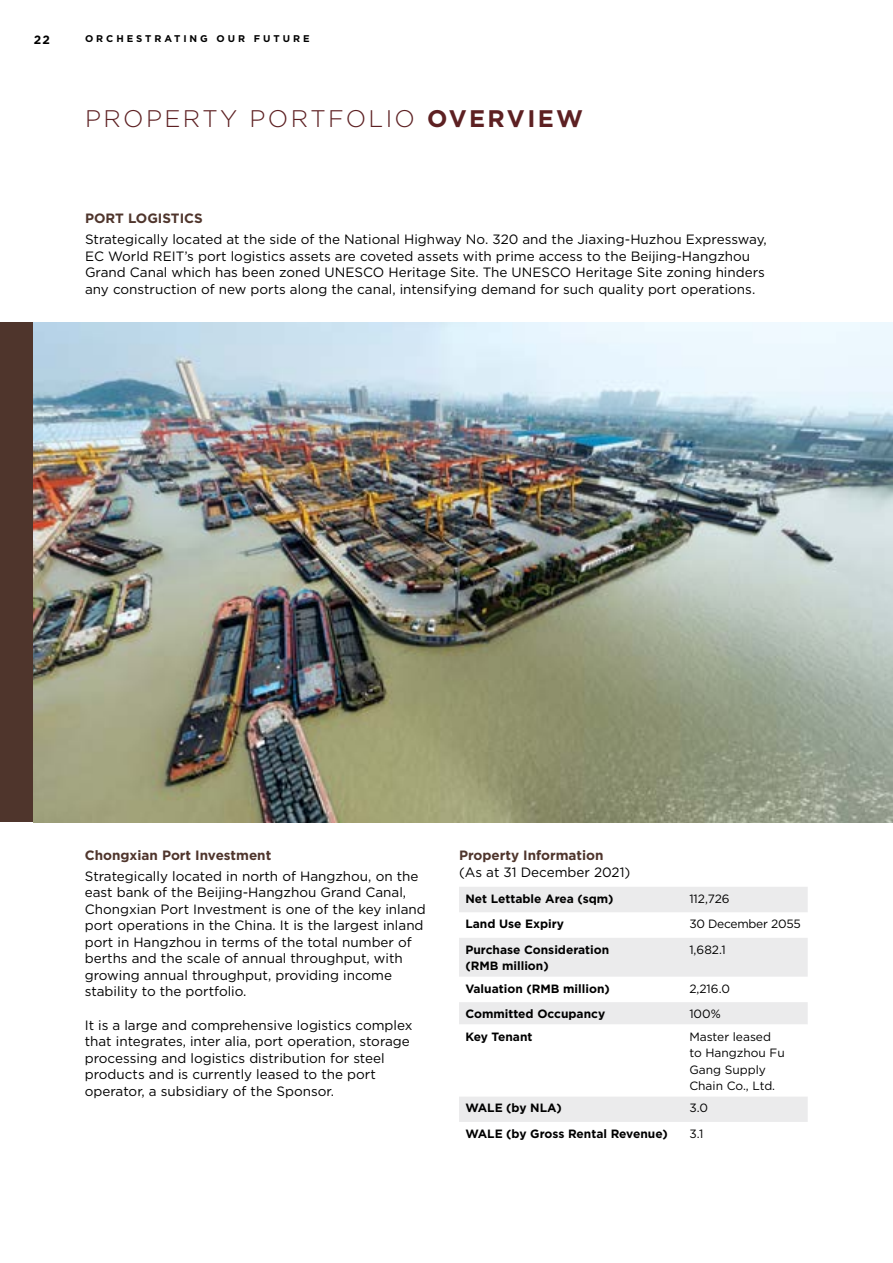
<style>
.page{position:relative;width:893px;height:1263px;background:#fff}
.page>*{position:absolute;margin:0;border:0;box-sizing:border-box;transform-origin:0 0}
.t1{font:300 24px "Gotham";letter-spacing:.1em;color:#5d2022}
.t2{font:13.5px/16.5px "Gotham";color:#000}
.t3{font:700 13.5px "Gotham";color:#4f352c}
.t4{font:700 12px/16.5px "Gotham";color:#000}
.t5{font:12px/16.5px "Gotham";color:#000}
.t6{font:12px "Gotham";letter-spacing:-.02em;color:#000}
.t7{font:700 9.75px "Gotham";letter-spacing:.3em;color:#000}
.s1{font-weight:700}
</style>
<div class="page">
<svg style="left:459px;top:887px;width:349px;height:235px;fill:#ebebec"></svg>
<svg style="left:459px;top:1024px;width:349px;height:72px"></svg>
<img style="left:34px;top:322px;width:859px;height:500px">
<div style="left:0;top:322px;width:33px;height:500px;background:#4f352c"></div>
<p class="t4" style="left:34px;top:31px;width:18px">22</p>
<p class="t7" style="left:85px;top:32px;width:226px">ORCHESTRATING OUR FUTURE</p>
<h1 class="t1" style="left:85px;top:104px;width:500px">PROPERTY PORTFOLIO <span class="s1">OVERVIEW</span></h1>
<p class="t3" style="left:85px;top:210px;width:119px">PORT LOGISTICS</p>
<p class="t2" style="left:85px;top:231px;width:683px">Strategically located at the side of the National Highway No. 320 and the Jiaxing-Huzhou Expressway, EC World REIT’s port logistics assets are coveted assets with prime access to the Beijing-Hangzhou Grand Canal which has been zoned UNESCO Heritage Site. The UNESCO Heritage Site zoning hinders any construction of new ports along the canal, intensifying demand for such quality port operations.</p>
<p class="t3" style="left:85px;top:846px;width:188px">Chongxian Port Investment</p>
<p class="t2" style="left:85px;top:867px;width:343px">Strategically located in north of Hangzhou, on the east bank of the Beijing-Hangzhou Grand Canal, Chongxian Port Investment is one of the key inland port operations in the China. It is the largest inland port in Hangzhou in terms of the total number of berths and the scale of annual throughput, with growing annual throughput, providing income stability to the portfolio.</p>
<p class="t2" style="left:85px;top:1016px;width:329px">It is a large and comprehensive logistics complex that integrates, inter alia, port operation, storage processing and logistics distribution for steel products and is currently leased to the port operator, a subsidiary of the Sponsor.</p>
<p class="t3" style="left:459px;top:846px;width:146px">Property Information</p>
<p class="t2" style="left:459px;top:863px;width:173px">(As at 31 December 2021)</p>
<p class="t4" style="left:465px;top:890px;width:150px">Net Lettable Area (sqm)</p>
<p class="t5" style="left:689px;top:890px;width:42px">112,726</p>
<p class="t4" style="left:465px;top:916px;width:100px">Land Use Expiry</p>
<p class="t6" style="left:689px;top:916px;width:113px">30 December 2055</p>
<p class="t4" style="left:465px;top:941px;width:145px">Purchase Consideration (RMB million)</p>
<p class="t5" style="left:689px;top:941px;width:38px">1,682.1</p>
<p class="t4" style="left:465px;top:980px;width:146px">Valuation (RMB million)</p>
<p class="t5" style="left:689px;top:980px;width:42px">2,216.0</p>
<p class="t4" style="left:465px;top:1005px;width:141px">Committed Occupancy</p>
<p class="t5" style="left:689px;top:1005px;width:33px">100%</p>
<p class="t4" style="left:465px;top:1028px;width:69px">Key Tenant</p>
<p class="t5" style="left:689px;top:1028px;width:97px">Master leased to Hangzhou Fu<br>Gang Supply<br>Chain Co., Ltd.</p>
<p class="t4" style="left:465px;top:1100px;width:98px">WALE (by NLA)</p>
<p class="t5" style="left:689px;top:1099px;width:20px">3.0</p>
<p class="t4" style="left:465px;top:1125px;width:204px">WALE (by Gross Rental Revenue)</p>
<p class="t5" style="left:689px;top:1125px;width:15px">3.1</p>
</div>
